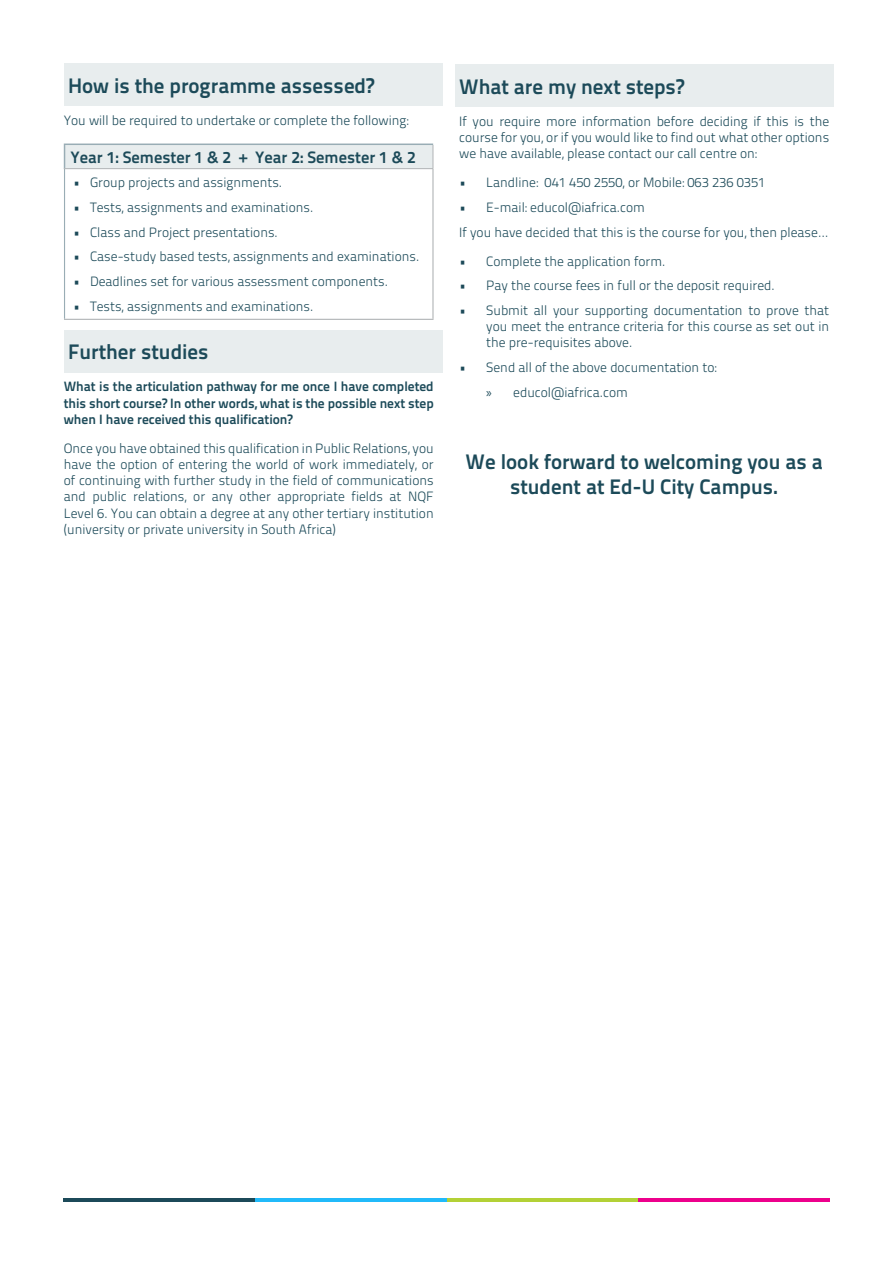
<style>
.page{position:relative;width:893px;height:1263px;background:#fff}
.page>*{position:absolute;margin:0;border:0;box-sizing:border-box;transform-origin:0 0}
.t1{font:21px/25.2px "Titillium Text 22 L 800 wt";color:#1c4a59;text-align:center}
.t2{font:16.5px "Titillium Text 22 L 800 wt";color:#1c4a59}
.t3{font:13.5px/16.2px "Titillium Text 22 L 250 wt";color:#1c4a59;text-align:justify}
.t4{font:13.5px/16.2px "Titillium Text 22 L 800 wt";color:#1c4a59;text-align:justify}
.s1{font-family:"Myriad Pro"}
</style>
<div class="page">
<div style="left:64px;top:63px;width:378px;height:43px;background:#e8edee"></div>
<div style="left:65px;top:144px;width:368px;height:25px;background:#e8edee"></div>
<hr style="left:64px;top:144px;width:369px;height:1px;background:#99adb5">
<svg style="left:64px;top:145px;width:1px;height:23px"></svg>
<hr style="left:64px;top:169px;width:1px;height:150px;background:#99adb5">
<hr style="left:432px;top:169px;width:2px;height:150px;background:#b1b4b6">
<hr style="left:64px;top:319px;width:370px;height:1px;background:#b1b4b6">
<svg style="left:433px;top:145px;width:1px;height:23px"></svg>
<hr style="left:64px;top:168px;width:369px;height:1px;background:#b1b4b6">
<div style="left:64px;top:330px;width:378px;height:43px;background:#e8edee"></div>
<div style="left:455px;top:65px;width:378px;height:42px;background:#e8edee"></div>
<hr style="left:446px;top:1199px;width:192px;height:3px;background:#b3d136">
<hr style="left:255px;top:1199px;width:191px;height:3px;background:#21bafa">
<hr style="left:64px;top:1199px;width:191px;height:3px;background:#1c4a59">
<hr style="left:638px;top:1199px;width:191px;height:3px;background:#ed008c">
<h1 class="t1" style="left:68px;top:71px;width:308px">How is the programme assessed?</h1>
<p class="t3" style="left:64px;top:111px;width:346px">You will be required to undertake or complete the following:</p>
<p class="t2" style="left:71px;top:144px;width:347px">Year 1: Semester 1 &amp; 2 + Year 2: Semester 1 &amp; 2</p>
<p class="t3" style="left:73px;top:174px;width:211px">• Group projects and assignments.</p>
<p class="t3" style="left:73px;top:198px;width:242px">• Tests, assignments and examinations.</p>
<p class="t3" style="left:73px;top:223px;width:206px">• Class and Project presentations.</p>
<p class="t3" style="left:73px;top:248px;width:348px">• Case-study based tests, assignments and examinations.</p>
<p class="t3" style="left:73px;top:273px;width:316px">• Deadlines set for various assessment components.</p>
<p class="t3" style="left:73px;top:297px;width:242px">• Tests, assignments and examinations.</p>
<h1 class="t1" style="left:68px;top:338px;width:142px">Further studies</h1>
<p class="t4" style="left:64px;top:378px;width:371px">What is the articulation pathway for me once I have completed this short course? In other words, what is the possible next step when I have received this qualification?</p>
<p class="t3" style="left:64px;top:439px;width:371px">Once you have obtained this qualification in Public Relations, you have the option of entering the world of work immediately, or of continuing with further study in the field of communications and public relations, or any other appropriate fields at NQF Level 6. You can obtain a degree at any other tertiary institution (university or private university in South Africa)</p>
<h1 class="t1" style="left:459px;top:72px;width:226px">What are my next steps?</h1>
<p class="t3" style="left:459px;top:112px;width:371px">If you require more information before deciding if this is the course for you, or if you would like to find out what other options we have available, please contact our call centre on:</p>
<p class="t3" style="left:459px;top:174px;width:308px">• Landline: 041 450 2550, or Mobile: 063 236 0351</p>
<p class="t3" style="left:459px;top:194px;width:370px;line-height:24.8px">• E-mail: educol@iafrica.com<br>If you have decided that this is the course for you, then please…</p>
<p class="t3" style="left:459px;top:252px;width:208px">• Complete the application form.</p>
<p class="t3" style="left:459px;top:277px;width:317px">• Pay the course fees in full or the deposit required.</p>
<p class="t3" style="left:486px;top:302px;width:344px;text-indent:-27px">• Submit all your supporting documentation to prove that you meet the entrance criteria for this course as set out in the pre-requisites above.</p>
<p class="t3" style="left:486px;top:354px;width:232px;line-height:24.8px;text-indent:-27px">• Send all of the above documentation to: <span class="s1">»</span> educol@iafrica.com</p>
<h1 class="t1" style="left:466px;top:447px;width:359px">We look forward to welcoming you as a student at Ed-U City Campus.</h1>
</div>
